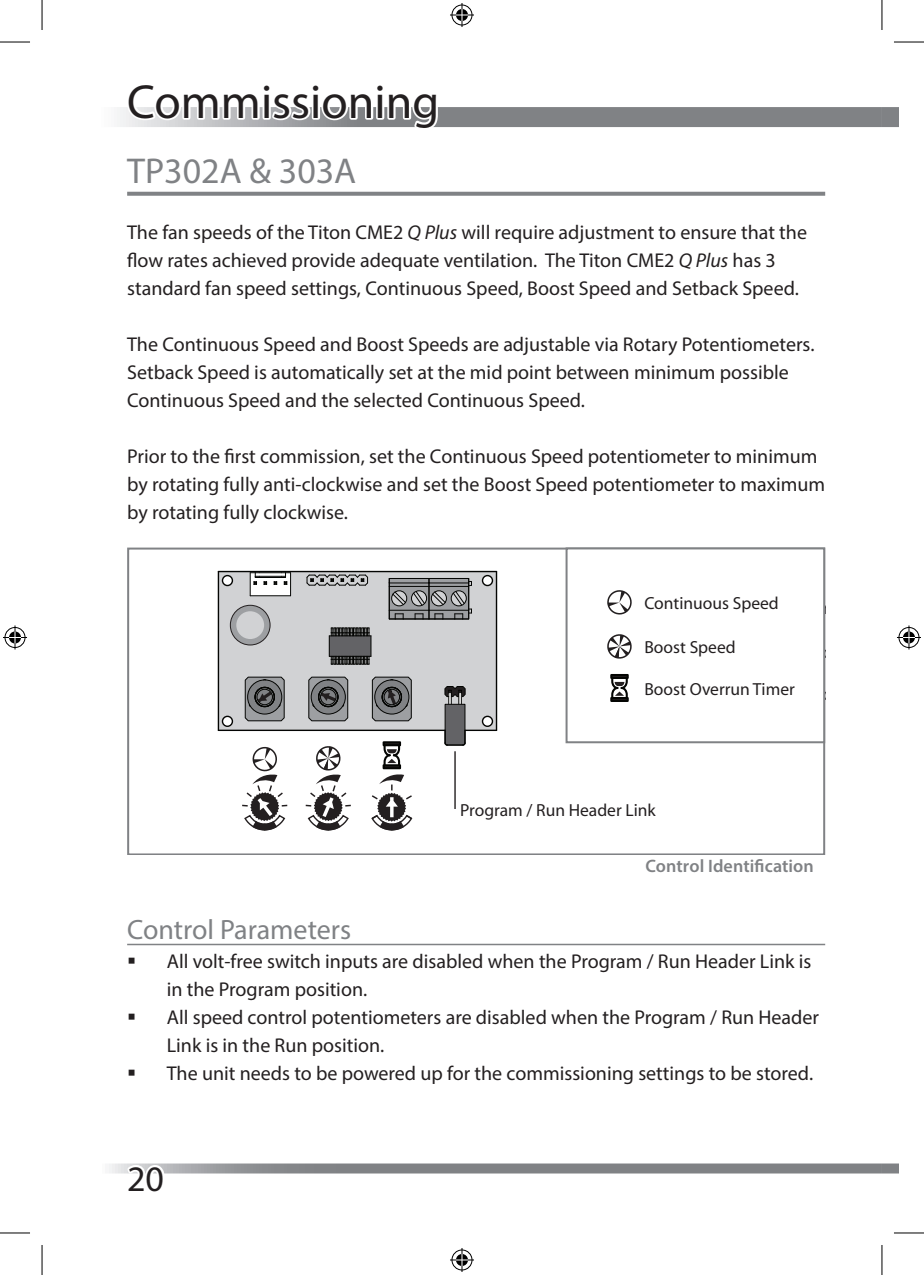
<style>
.page{position:relative;width:924px;height:1275px;background:#fff}
.page>*{position:absolute;margin:0;border:0;box-sizing:border-box;transform-origin:0 0}
.t1{font:48px "Myriad Pro";color:#231f20}
.t2{font:36px "Myriad Pro";color:#808285}
.t3{font:36px "Myriad Pro";color:#231f20}
.t4{font:28px "Myriad Pro";color:#808285}
.t5{font:20px/28px "Myriad Pro";color:#231f20}
.t6{font:600 18px "Myriad Pro";letter-spacing:.005em;color:#808285}
.t7{font:17.6px "Myriad";color:#231f20}
.s1{font-style:italic}
</style>
<div class="page">
<div style="left:881px;top:107px;width:17px;height:20px;background:#808285"></div>
<svg style="left:117px;top:107px;width:764px;height:20px;background:#898b8e"></svg>
<svg style="left:109px;top:1163px;width:772px;height:10px;background:#8c8e91"></svg>
<div style="left:881px;top:1163px;width:17px;height:10px;background:#808285"></div>
<svg style="left:123px;top:1163px;width:44px;height:11px"></svg>
<svg style="left:127px;top:192px;width:697px;height:4px;background:#888a8c"></svg>
<hr style="left:127px;top:943px;width:697px;height:2px;background:#808285">
<svg style="left:125px;top:107px;width:136px;height:15px"></svg>
<div style="left:262px;top:92px;width:8px;height:28px;border:4px solid #fff"></div>
<div style="left:262px;top:83px;width:9px;height:10px;border:4px solid #fff;border-radius:50%"></div>
<svg style="left:268px;top:90px;width:44px;height:32px"></svg>
<div style="left:311px;top:83px;width:9px;height:10px;border:4px solid #fff;border-radius:50%"></div>
<svg style="left:319px;top:107px;width:56px;height:89px"></svg>
<div style="left:376px;top:92px;width:8px;height:28px;border:4px solid #fff"></div>
<div style="left:375px;top:83px;width:9px;height:10px;border:4px solid #fff;border-radius:50%"></div>
<svg style="left:384px;top:107px;width:56px;height:89px"></svg>
<div style="left:218px;top:571px;width:278px;height:159px;background:#d1d2d4"></div>
<div style="left:230px;top:605px;width:40px;height:40px;background:#9d9fa2;border-radius:50%"></div>
<div style="left:230px;top:605px;width:40px;height:40px;border:1px solid #231f20;border-radius:50%"></div>
<svg style="left:371px;top:774px;width:42px;height:57px"></svg>
<svg style="left:305px;top:746px;width:45px;height:85px"></svg>
<svg style="left:242px;top:746px;width:45px;height:85px"></svg>
<svg style="left:482px;top:716px;width:10px;height:10px"></svg>
<div style="left:481px;top:715px;width:12px;height:12px;border:1px solid #040503;border-radius:50%"></div>
<svg style="left:482px;top:575px;width:10px;height:10px"></svg>
<div style="left:481px;top:575px;width:12px;height:11px;border:1px solid #040503;border-radius:50%"></div>
<div style="left:222px;top:575px;width:10px;height:10px;background:#fff;border-radius:50%"></div>
<div style="left:222px;top:575px;width:11px;height:11px;border:1px solid #040503;border-radius:50%"></div>
<svg style="left:222px;top:716px;width:10px;height:10px"></svg>
<div style="left:222px;top:715px;width:11px;height:12px;border:1px solid #040503;border-radius:50%"></div>
<hr style="left:218px;top:729px;width:227px;height:2px;background:#040503">
<hr style="left:495px;top:571px;width:2px;height:159px;background:#040503">
<hr style="left:464px;top:729px;width:32px;height:2px;background:#040503">
<hr style="left:218px;top:571px;width:1px;height:159px;background:#040503">
<hr style="left:218px;top:571px;width:278px;height:1px;background:#040503">
<svg style="left:306px;top:574px;width:62px;height:12px"></svg>
<div style="left:236px;top:611px;width:28px;height:28px;background:#d1d2d4;border-radius:50%"></div>
<svg style="left:389px;top:578px;width:83px;height:41px;background:#7d7e80"></svg>
<svg style="left:250px;top:572px;width:41px;height:24px"></svg>
<svg style="left:244px;top:676px;width:41px;height:45px;background:#707274"></svg>
<div style="left:257px;top:689px;width:15px;height:16px;border:1px solid #040503;border-radius:50%"></div>
<svg style="left:308px;top:676px;width:40px;height:45px;background:#707173"></svg>
<div style="left:320px;top:689px;width:16px;height:16px;border:1px solid #040503;border-radius:50%"></div>
<svg style="left:371px;top:676px;width:41px;height:45px;background:#707274"></svg>
<div style="left:384px;top:689px;width:15px;height:16px;border:1px solid #040503;border-radius:50%"></div>
<svg style="left:329px;top:627px;width:42px;height:38px;background:#4e4e50"></svg>
<hr style="left:329px;top:656px;width:42px;height:1px;background:#040503">
<svg style="left:443px;top:686px;width:23px;height:60px"></svg>
<div style="left:382px;top:741px;width:19px;height:5px;border:2px solid #040503"></div>
<div style="left:382px;top:764px;width:19px;height:5px;border:2px solid #040503"></div>
<svg style="left:382px;top:743px;width:19px;height:24px"></svg>
<hr style="left:454px;top:751px;width:1px;height:58px;background:#231f20">
<div style="left:127px;top:547px;width:697px;height:308px;border:2px solid #808285"></div>
<div style="left:610px;top:674px;width:18px;height:5px;border:2px solid #040503"></div>
<div style="left:610px;top:697px;width:18px;height:5px;border:2px solid #040503"></div>
<svg style="left:610px;top:676px;width:18px;height:24px"></svg>
<svg style="left:607px;top:634px;width:25px;height:25px"></svg>
<svg style="left:607px;top:590px;width:25px;height:25px"></svg>
<div style="left:565px;top:547px;width:259px;height:196px;border:2px solid #808285"></div>
<hr style="left:0;top:42px;width:30px;height:1px;background:#000">
<hr style="left:893px;top:42px;width:30px;height:1px;background:#000">
<hr style="left:0;top:1232px;width:30px;height:1px;background:#000">
<hr style="left:893px;top:1232px;width:30px;height:1px;background:#000">
<hr style="left:42px;top:0;width:1px;height:30px;background:#000">
<hr style="left:42px;top:1245px;width:1px;height:30px;background:#000">
<hr style="left:881px;top:0;width:1px;height:30px;background:#000">
<hr style="left:881px;top:1245px;width:1px;height:30px;background:#000">
<svg style="left:450px;top:3px;width:24px;height:24px"></svg>
<svg style="left:450px;top:1248px;width:24px;height:24px"></svg>
<svg style="left:3px;top:625px;width:24px;height:24px"></svg>
<svg style="left:897px;top:625px;width:23px;height:24px"></svg>
<h1 class="t1" style="left:127px;top:72px;width:313px">Commissioning</h1>
<h2 class="t2" style="left:127px;top:149px;width:230px">TP302A &amp; 303A</h2>
<p class="t5" style="left:127px;top:218px;width:681px">The fan speeds of the Titon CME2 <span class="s1">Q Plus</span> will require adjustment to ensure that the flow rates achieved provide adequate ventilation. The Titon CME2 <span class="s1">Q Plus</span> has 3 standard fan speed settings, Continuous Speed, Boost Speed and Setback Speed.</p>
<p class="t5" style="left:127px;top:330px;width:688px">The Continuous Speed and Boost Speeds are adjustable via Rotary Potentiometers.<br>Setback Speed is automatically set at the mid point between minimum possible<br>Continuous Speed and the selected Continuous Speed.</p>
<p class="t5" style="left:127px;top:442px;width:699px">Prior to the first commission, set the Continuous Speed potentiometer to minimum by rotating fully anti-clockwise and set the Boost Speed potentiometer to maximum by rotating fully clockwise.</p>
<p class="t7" style="left:644px;top:594px;width:136px">Continuous Speed</p>
<p class="t7" style="left:644px;top:638px;width:93px">Boost Speed</p>
<p class="t7" style="left:644px;top:680px;width:152px">Boost Overrun Timer</p>
<p class="t7" style="left:460px;top:801px;width:197px">Program / Run Header Link</p>
<p class="t6" style="left:645px;top:854px;width:170px">Control Identification</p>
<h3 class="t4" style="left:127px;top:913px;width:225px">Control Parameters</h3>
<p class="t5" style="left:167px;top:946px;width:653px">All volt-free switch inputs are disabled when the Program / Run Header Link is in the Program position.<br>All speed control potentiometers are disabled when the Program / Run Header Link is in the Run position.<br>The unit needs to be powered up for the commissioning settings to be stored.</p>
<h2 class="t3" style="left:127px;top:1156px;width:38px">20</h2>
</div>
